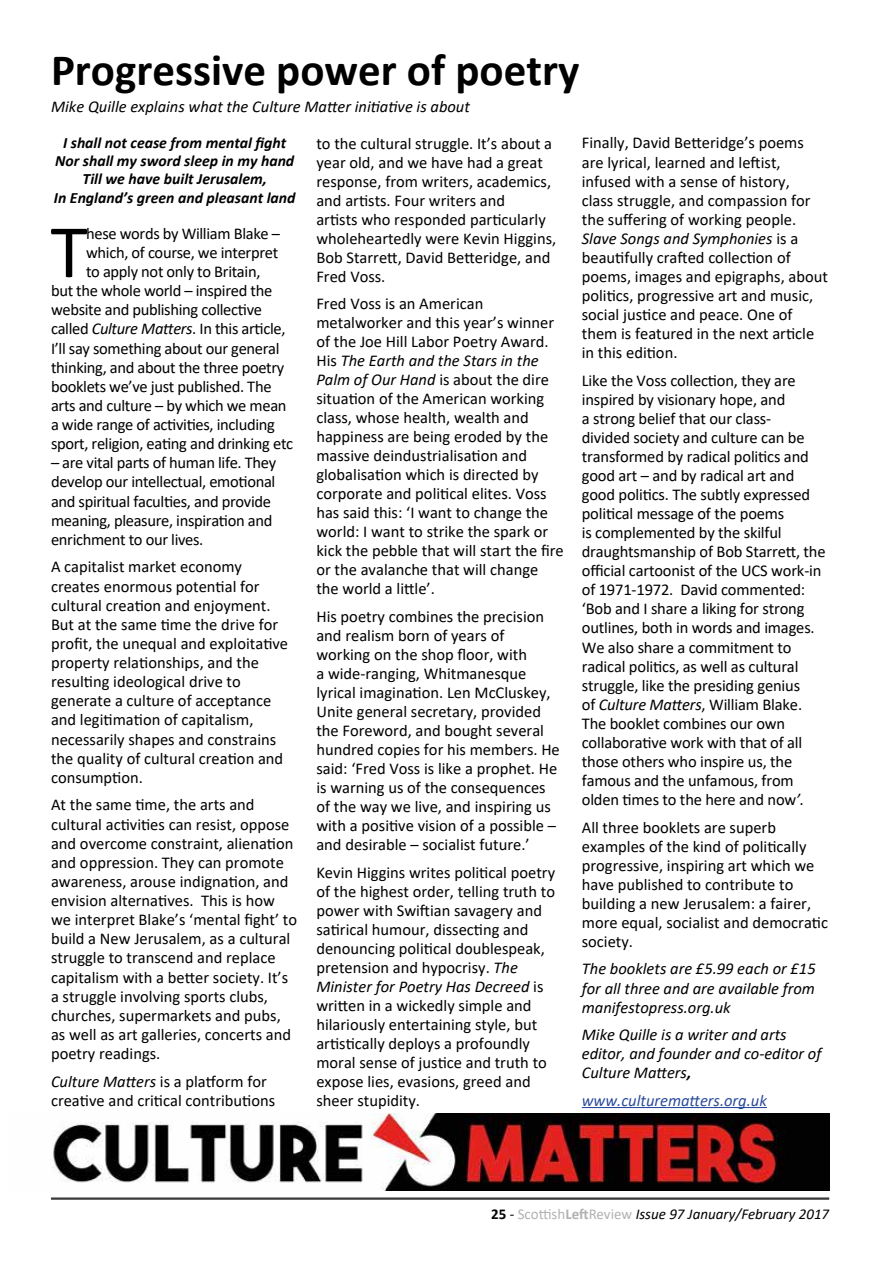
<style>
.page{position:relative;width:893px;height:1263px;background:#fff}
.page>*{position:absolute;margin:0;border:0;box-sizing:border-box;transform-origin:0 0}
.t1{font:76.35px "Calibri";color:#000}
.t2{font:700 45px "Calibri";color:#000}
.t3{font:16.5px/19px "Calibri";color:#000}
.t4{font:16.5px/19px "Calibri";letter-spacing:-.02em;color:#000}
.t5{font:italic 16.5px/19px "Calibri";color:#000;text-align:justify}
.t6{font:italic 16.5px "Calibri";color:#2a4b9b}
.t7{font:italic 700 15.75px/18.3px "Calibri";color:#000;text-align:center}
.t8{font:italic 15px "Calibri";color:#000}
.s1{font-style:italic}
.s2{font-weight:700}
.s3{font-weight:700;font-style:normal}
.s4{font-style:normal}
.s5{font-style:normal;color:#b3b2b2}
.s6{font-weight:700;font-style:normal;color:#b3b2b2}
</style>
<div class="page">
<hr style="left:51px;top:1198px;width:778px;height:1px;background:#000">
<hr style="left:51px;top:1199px;width:778px;height:1px;background:#000">
<hr style="left:582px;top:1107px;width:185px;height:1px;background:#2a4b9b">
<img style="left:52px;top:1113px;width:777px;height:77px">
<h2 class="t2" style="left:51px;top:38px;width:530px">Progressive power of poetry</h2>
<p class="t5" style="left:51px;top:97px;width:420px">Mike Quille explains what the Culture Matter initiative is about</p>
<p class="t7" style="left:54px;top:133px;width:243px">I shall not cease from mental fight Nor shall my sword sleep in my hand Till we have built Jerusalem,<br>In England’s green and pleasant land</p>
<h1 class="t1" style="left:50px;top:199px;width:39px">T</h1>
<p class="t4" style="left:86px;top:224px;width:195px">hese words by William Blake –</p>
<p class="t3" style="left:582px;top:133px;width:248px">Finally, David Betteridge’s poems are lyrical, learned and leftist, infused with a sense of history,<br>class struggle, and compassion for the suffering of working people.<br><span class="s1">Slave Songs and Symphonies</span> is a beautifully crafted collection of poems, images and epigraphs, about politics, progressive art and music, social justice and peace. One of them is featured in the next article in this edition.</p>
<p class="t3" style="left:582px;top:370px;width:245px">Like the Voss collection, they are inspired by visionary hope, and<br>a strong belief that our class-<br>divided society and culture can be transformed by radical politics and good art – and by radical art and good politics. The subtly expressed political message of the poems<br>is complemented by the skilful draughtsmanship of Bob Starrett, the official cartoonist of the UCS work-in of 1971-1972. David commented: ‘Bob and I share a liking for strong outlines, both in words and images.<br>We also share a commitment to radical politics, as well as cultural struggle, like the presiding genius<br>of <span class="s1">Culture Matters</span>, William Blake.<br>The booklet combines our own collaborative work with that of all those others who inspire us, the famous and the unfamous, from olden times to the here and now<span class="s1">’.</span></p>
<p class="t3" style="left:582px;top:817px;width:248px">All three booklets are superb examples of the kind of politically progressive, inspiring art which we have published to contribute to building a new Jerusalem: a fairer, more equal, socialist and democratic society.</p>
<p class="t5" style="left:582px;top:959px;width:235px">The booklets are £5.99 each or £15 for all three and are available from manifestopress.org.uk</p>
<p class="t5" style="left:582px;top:1024px;width:241px;text-align:left">Mike Quille is a writer and arts editor, and founder and co-editor of<br>Culture Matters<span class="s2">,</span></p>
<p class="t6" style="left:582px;top:1089px;width:187px">www.culturematters.org.uk</p>
<p class="t3" style="left:316px;top:133px;width:241px">to the cultural struggle. It’s about a year old, and we have had a great response, from writers, academics, and artists. Four writers and<br>artists who responded particularly wholeheartedly were Kevin Higgins,<br>Bob Starrett, David Betteridge, and<br>Fred Voss.</p>
<p class="t3" style="left:316px;top:294px;width:249px">Fred Voss is an American metalworker and this year’s winner of the Joe Hill Labor Poetry Award.<br>His <span class="s1">The Earth and the Stars in the<br>Palm of Our Hand</span> is about the dire situation of the American working class, whose health, wealth and happiness are being eroded by the massive deindustrialisation and globalisation which is directed by corporate and political elites. Voss has said this: ‘I want to change the world: I want to strike the spark or kick the pebble that will start the fire or the avalanche that will change the world a little’.</p>
<p class="t3" style="left:316px;top:606px;width:245px">His poetry combines the precision and realism born of years of working on the shop floor, with<br>a wide-ranging, Whitmanesque lyrical imagination. Len McCluskey, Unite general secretary, provided the Foreword, and bought several hundred copies for his members. He said: ‘Fred Voss is like a prophet. He is warning us of the consequences of the way we live, and inspiring us with a positive vision of a possible – and desirable – socialist future.’</p>
<p class="t3" style="left:316px;top:862px;width:240px">Kevin Higgins writes political poetry of the highest order, telling truth to power with Swiftian savagery and satirical humour, dissecting and denouncing political doublespeak, pretension and hypocrisy. <span class="s1">The Minister for Poetry Has Decreed</span> is written in a wickedly simple and hilariously entertaining style, but artistically deploys a profoundly moral sense of justice and truth to expose lies, evasions, greed and sheer stupidity.</p>
<p class="t4" style="left:86px;top:243px;width:194px">which, of course, we interpret</p>
<p class="t4" style="left:86px;top:262px;width:176px">to apply not only to Britain,</p>
<p class="t4" style="left:51px;top:281px;width:223px">but the whole world – inspired the</p>
<p class="t4" style="left:51px;top:300px;width:212px">website and publishing collective</p>
<p class="t4" style="left:51px;top:319px;width:236px">called <span class="s1">Culture Matters</span>. In this article,</p>
<p class="t4" style="left:51px;top:338px;width:230px">I’ll say something about our general</p>
<p class="t4" style="left:51px;top:357px;width:235px">thinking, and about the three poetry</p>
<p class="t4" style="left:51px;top:376px;width:222px">booklets we’ve just published. The</p>
<p class="t4" style="left:51px;top:395px;width:237px">arts and culture – by which we mean</p>
<p class="t4" style="left:51px;top:415px;width:225px">a wide range of activities, including</p>
<p class="t4" style="left:51px;top:434px;width:244px">sport, religion, eating and drinking etc</p>
<p class="t4" style="left:51px;top:453px;width:227px">– are vital parts of human life. They develop our intellectual, emotional and spiritual faculties, and provide meaning, pleasure, inspiration and enrichment to our lives.</p>
<p class="t3" style="left:51px;top:557px;width:239px">A capitalist market economy creates enormous potential for cultural creation and enjoyment.<br>But at the same time the drive for profit, the unequal and exploitative property relationships, and the resulting ideological drive to generate a culture of acceptance and legitimation of capitalism, necessarily shapes and constrains the quality of cultural creation and consumption.</p>
<p class="t3" style="left:51px;top:795px;width:248px">At the same time, the arts and cultural activities can resist, oppose and overcome constraint, alienation and oppression. They can promote awareness, arouse indignation, and envision alternatives. This is how we interpret Blake’s ‘mental fight’ to build a New Jerusalem, as a cultural struggle to transcend and replace capitalism with a better society. It’s a struggle involving sports clubs, churches, supermarkets and pubs, as well as art galleries, concerts and poetry readings.</p>
<p class="t3" style="left:51px;top:1071px;width:226px"><span class="s1">Culture Matters</span> is a platform for creative and critical contributions</p>
<p class="t8" style="left:491px;top:1203px;width:340px"><span class="s3">25</span> <span class="s4">-</span> <span class="s5">Scottish</span><span class="s6">Left</span><span class="s5">Review</span> Issue 97 January/February 2017</p>
</div>
